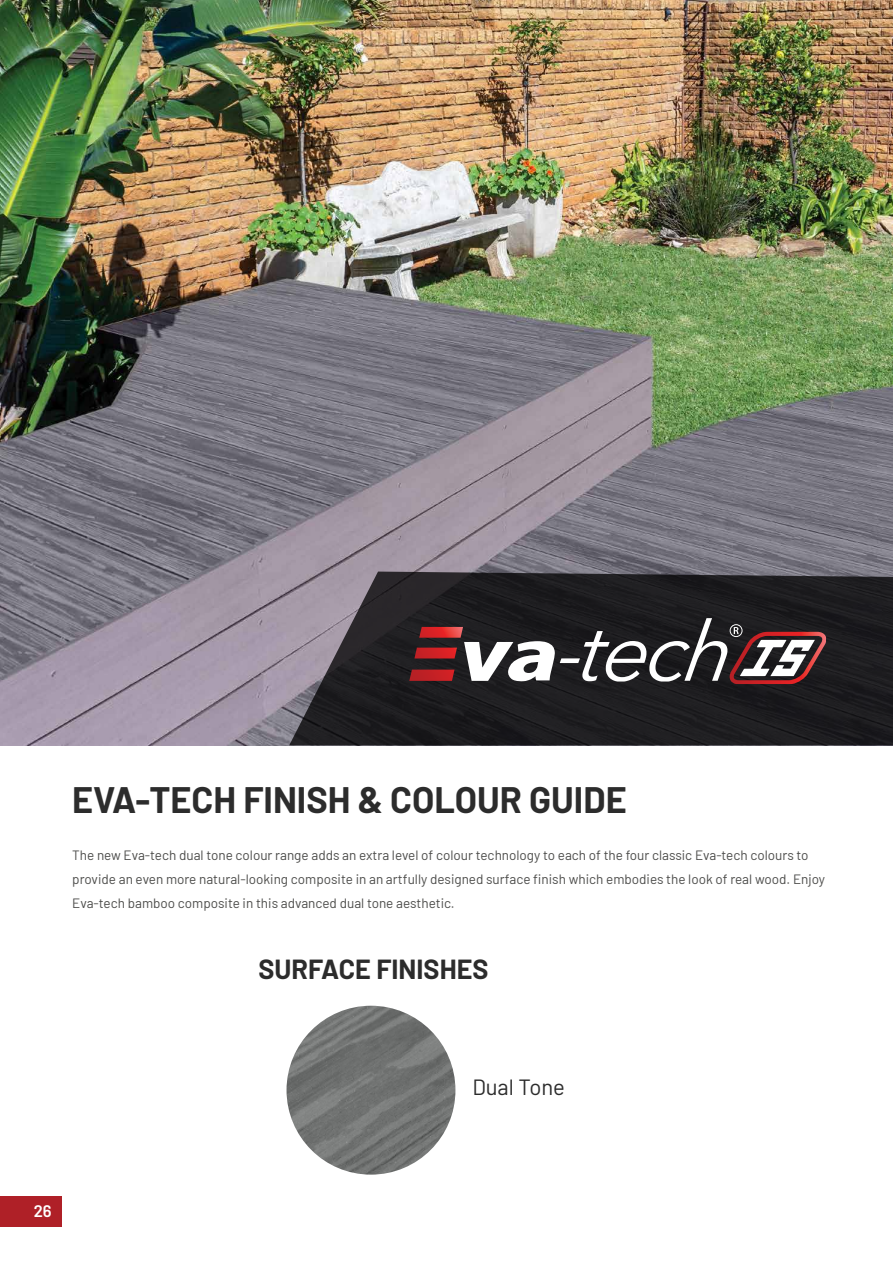
<style>
.page{position:relative;width:893px;height:1263px;background:#fff}
.page>*{position:absolute;margin:0;border:0;box-sizing:border-box;transform-origin:0 0}
.t1{font:700 36px "Barlow";color:#2c2c2c}
.t2{font:700 27px "Barlow";color:#2c2c2c}
.t3{font:22.05px "Barlow";letter-spacing:-.005em;color:#2c2c2c}
.t4{font:600 16.65px "Barlow";color:#fff}
.t5{font:13.5px/24px "Barlow";color:#4d4d4b}
</style>
<div class="page">
<img style="left:0;top:0;width:893px;height:745px">
<svg style="left:289px;top:572px;width:604px;height:173px;background:#2e2c30"></svg>
<img style="left:286px;top:1006px;width:169px;height:169px;border-radius:84px">
<div style="left:0;top:1196px;width:62px;height:30px;background:#af2027"></div>
<svg style="left:409px;top:627px;width:54px;height:54px;background:#722225"></svg>
<svg style="left:507px;top:618px;width:319px;height:66px"></svg>
<h1 class="t1" style="left:72px;top:774px;width:556px">EVA-TECH FINISH &amp; COLOUR GUIDE</h1>
<p class="t5" style="left:72px;top:842px;width:754px">The new Eva-tech dual tone colour range adds an extra level of colour technology to each of the four classic Eva-tech colours to provide an even more natural-looking composite in an artfully designed surface finish which embodies the look of real wood. Enjoy<br>Eva-tech bamboo composite in this advanced dual tone aesthetic.</p>
<h2 class="t2" style="left:259px;top:950px;width:231px">SURFACE FINISHES</h2>
<h3 class="t3" style="left:472px;top:1071px;width:94px">Dual Tone</h3>
<p class="t4" style="left:34px;top:1198px;width:19px">26</p>
</div>
